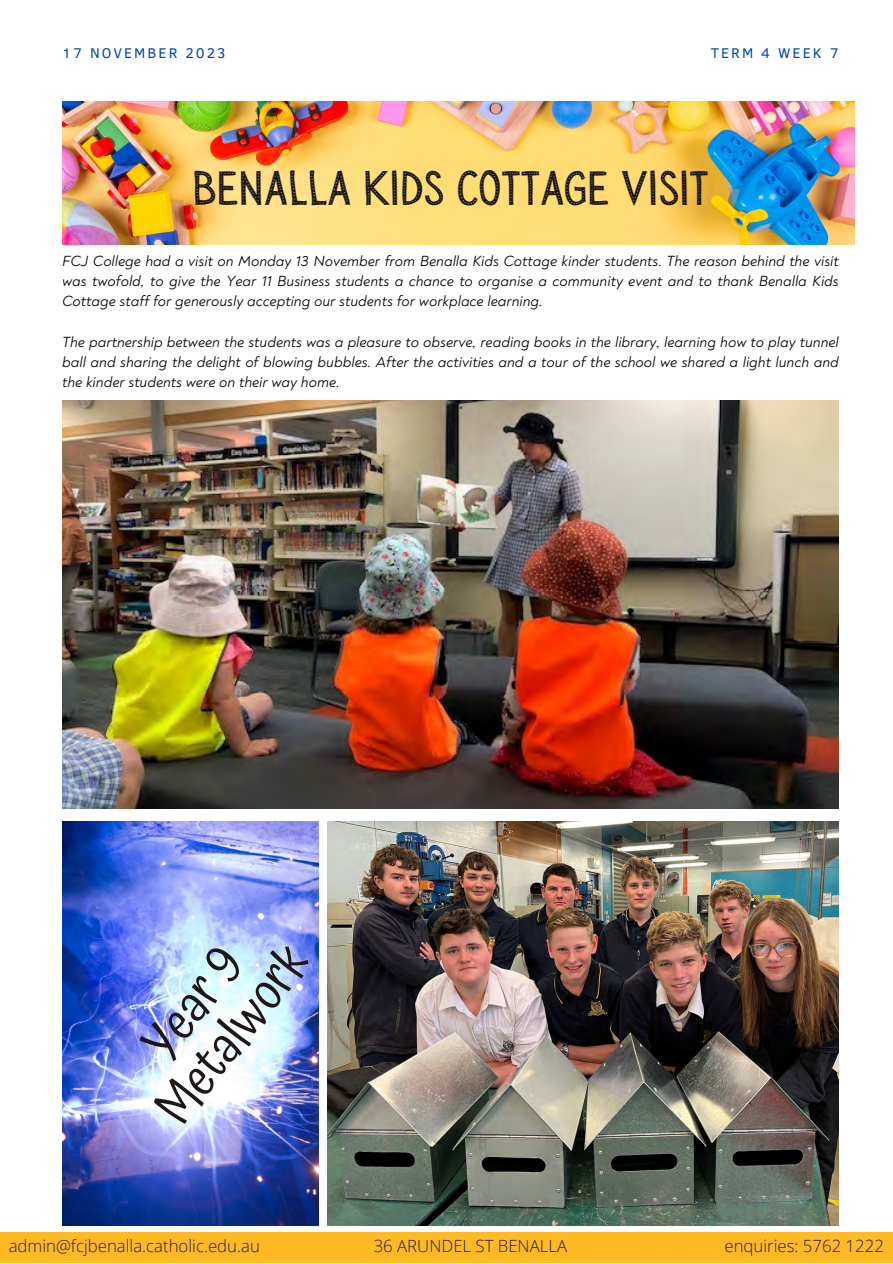
<style>
.page{position:relative;width:893px;height:1264px;background:#fff}
.page>*{position:absolute;margin:0;border:0;box-sizing:border-box;transform-origin:0 0}
.t1{font:51.45px "Atma";color:#1d1817}
.t2{font:48.45px "Sensa Wild Dot Fill";color:#1d1817}
.t3{font:300 16.8px "Open Sans";color:#201a5e}
.t4{font:italic 15px/20.2px "Noah";color:#000;text-align:justify}
.t5{font:14.4px "Clear Sans";letter-spacing:.14em;color:#004aad}
</style>
<div class="page">
<div style="left:0;top:1232px;width:892px;height:30px;background:#ffb923"></div>
<img style="left:62px;top:401px;width:776px;height:408px">
<img style="left:62px;top:102px;width:791px;height:143px">
<img style="left:327px;top:821px;width:511px;height:404px">
<img style="left:62px;top:821px;width:256px;height:404px">
<p class="t5" style="left:62px;top:42px;width:165px">17 NOVEMBER 2023</p>
<p class="t5" style="left:710px;top:42px;width:129px">TERM 4 WEEK 7</p>
<p class="t2" style="left:192px;top:162px;width:518px">BENALLA KIDS COTTAGE VISIT</p>
<p class="t4" style="left:62px;top:251px;width:778px">FCJ College had a visit on Monday 13 November from Benalla Kids Cottage kinder students. The reason behind the visit was twofold, to give the Year 11 Business students a chance to organise a community event and to thank Benalla Kids Cottage staff for generously accepting our students for workplace learning.</p>
<p class="t4" style="left:62px;top:332px;width:778px">The partnership between the students was a pleasure to observe, reading books in the library, learning how to play tunnel ball and sharing the delight of blowing bubbles. After the activities and a tour of the school we shared a light lunch and the kinder students were on their way home.</p>
<p class="t1" style="left:143px;top:1099px;width:213px;rotate:-52deg">Metalwork</p>
<p class="t1" style="left:130px;top:1033px;width:127px;rotate:-52deg">Year 9</p>
<p class="t3" style="left:9px;top:1233px;width:253px">admin@fcjbenalla.catholic.edu.au</p>
<p class="t3" style="left:373px;top:1233px;width:195px">36 ARUNDEL ST BENALLA</p>
<p class="t3" style="left:724px;top:1233px;width:161px">enquiries: 5762 1222</p>
</div>
